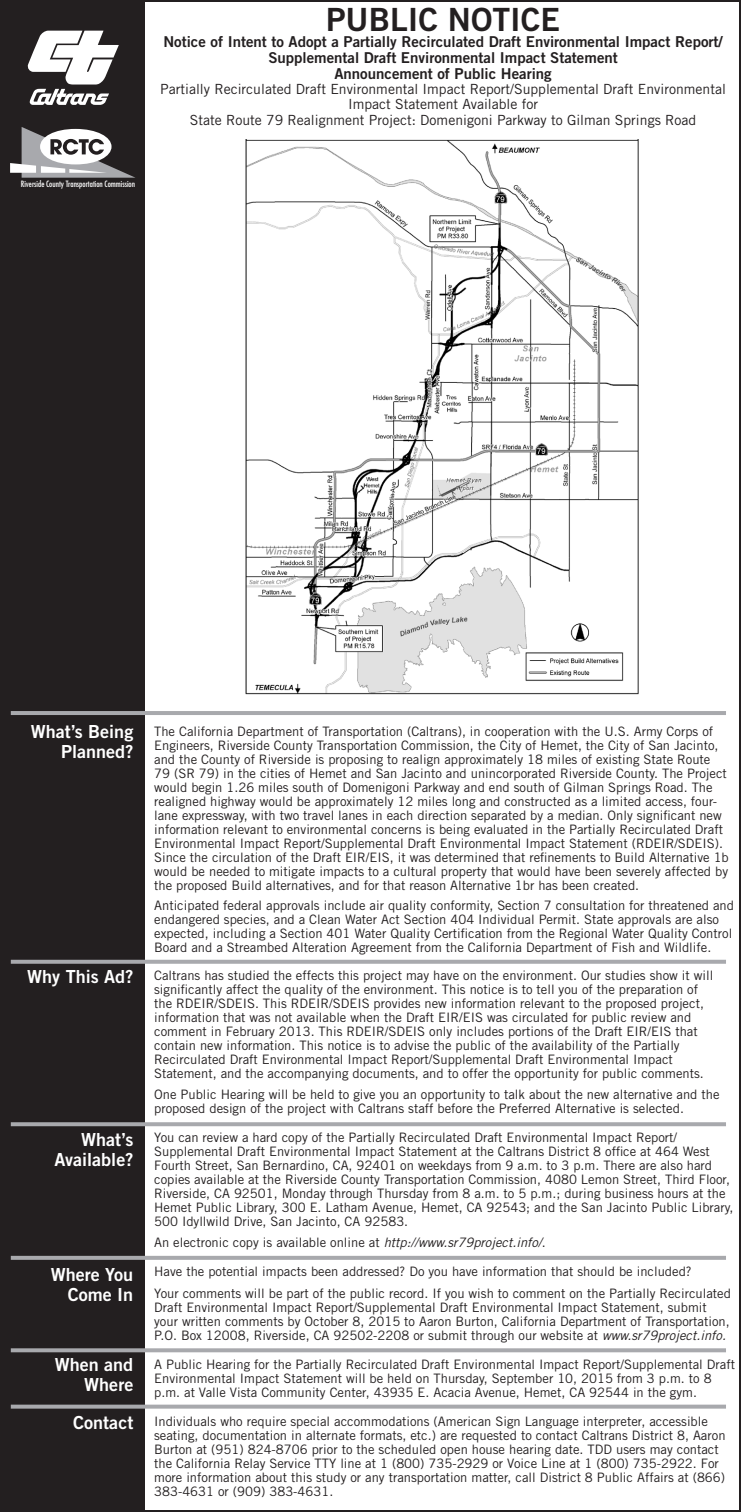
<style>
.page{position:relative;width:741px;height:1512px;background:#fff}
.page>*{position:absolute;margin:0;border:0;box-sizing:border-box;transform-origin:0 0}
.t1{font:32px "Trade Gothic LT Std Bd 2";color:#231f20}
.t2{font:18px/20px "Trade Gothic LT Std Bd 2";color:#fff;text-align:right}
.t3{font:15px/16px "Trade Gothic LT Std Bd 2";color:#231f20;text-align:center}
.t4{font:14px/15.6px "Trade Gothic LT Std";color:#231f20;text-align:center}
.t5{font:13px/14px "Trade Gothic LT Std";color:#231f20}
.t6{font:condensed 8.4px "Futura";color:#fff}
.s1{font-style:italic}
</style>
<div class="page">
<div style="left:0;top:0;width:144px;height:1512px;background:#231f20"></div>
<hr style="left:11px;top:711px;width:714px;height:4px;background:#a8a9ad">
<svg style="left:11px;top:960px;width:714px;height:4px;fill:#a8a9ad"></svg>
<svg style="left:11px;top:1122px;width:714px;height:4px;fill:#a8a9ad"></svg>
<svg style="left:11px;top:1256px;width:714px;height:4px;fill:#a8a9ad"></svg>
<svg style="left:11px;top:1348px;width:714px;height:4px;fill:#a8a9ad"></svg>
<svg style="left:11px;top:1405px;width:714px;height:4px;fill:#a8a9ad"></svg>
<img style="left:245px;top:139px;width:394px;height:556px">
<svg style="left:10px;top:127px;width:125px;height:51px"></svg>
<svg style="left:27px;top:31px;width:92px;height:74px"></svg>
<p class="t6" style="left:21px;top:178px;width:116px">Riverside County Transportation Commission</p>
<p class="t1" style="left:326px;top:0;width:235px">PUBLIC NOTICE</p>
<p class="t3" style="left:163px;top:34px;width:560px">Notice of Intent to Adopt a Partially Recirculated Draft Environmental Impact Report/<br>Supplemental Draft Environmental Impact Statement</p>
<p class="t3" style="left:334px;top:66px;width:219px">Announcement of Public Hearing</p>
<p class="t4" style="left:160px;top:81px;width:567px">Partially Recirculated Draft Environmental Impact Report/Supplemental Draft Environmental<br>Impact Statement Available for<br>State Route 79 Realignment Project: Domenigoni Parkway to Gilman Springs Road</p>
<p class="t2" style="left:31px;top:721px;width:104px">What’s Being<br>Planned?</p>
<p class="t2" style="left:27px;top:967px;width:107px">Why This Ad?</p>
<p class="t2" style="left:55px;top:1130px;width:80px">What’s<br>Available?</p>
<p class="t2" style="left:51px;top:1264px;width:84px">Where You<br>Come In</p>
<p class="t2" style="left:55px;top:1354px;width:80px">When and<br>Where</p>
<p class="t2" style="left:73px;top:1413px;width:61px">Contact</p>
<p class="t5" style="left:154px;top:724px;width:576px">The California Department of Transportation (Caltrans), in cooperation with the U.S. Army Corps of Engineers, Riverside County Transportation Commission, the City of Hemet, the City of San Jacinto, and the County of Riverside is proposing to realign approximately 18 miles of existing State Route 79 (SR 79) in the cities of Hemet and San Jacinto and unincorporated Riverside County. The Project would begin 1.26 miles south of Domenigoni Parkway and end south of Gilman Springs Road. The realigned highway would be approximately 12 miles long and constructed as a limited access, four&shy;lane expressway, with two travel lanes in each direction separated by a median. Only significant new information relevant to environmental concerns is being evaluated in the Partially Recirculated Draft Environmental Impact Report/Supplemental Draft Environmental Impact Statement (RDEIR/SDEIS).<br>Since the circulation of the Draft EIR/EIS, it was determined that refinements to Build Alternative 1b would be needed to mitigate impacts to a cultural property that would have been severely affected by the proposed Build alternatives, and for that reason Alternative 1br has been created.</p>
<p class="t5" style="left:154px;top:898px;width:581px">Anticipated federal approvals include air quality conformity, Section 7 consultation for threatened and endangered species, and a Clean Water Act Section 404 Individual Permit. State approvals are also expected, including a Section 401 Water Quality Certification from the Regional Water Quality Control Board and a Streambed Alteration Agreement from the California Department of Fish and Wildlife.</p>
<p class="t5" style="left:154px;top:968px;width:560px">Caltrans has studied the effects this project may have on the environment. Our studies show it will significantly affect the quality of the environment. This notice is to tell you of the preparation of the RDEIR/SDEIS. This RDEIR/SDEIS provides new information relevant to the proposed project, information that was not available when the Draft EIR/EIS was circulated for public review and comment in February 2013. This RDEIR/SDEIS only includes portions of the Draft EIR/EIS that contain new information. This notice is to advise the public of the availability of the Partially Recirculated Draft Environmental Impact Report/Supplemental Draft Environmental Impact Statement, and the accompanying documents, and to offer the opportunity for public comments.</p>
<p class="t5" style="left:154px;top:1087px;width:566px">One Public Hearing will be held to give you an opportunity to talk about the new alternative and the proposed design of the project with Caltrans staff before the Preferred Alternative is selected.</p>
<p class="t5" style="left:154px;top:1130px;width:580px">You can review a hard copy of the Partially Recirculated Draft Environmental Impact Report/ Supplemental Draft Environmental Impact Statement at the Caltrans District 8 office at 464 West Fourth Street, San Bernardino, CA, 92401 on weekdays from 9 a.m. to 3 p.m. There are also hard copies available at the Riverside County Transportation Commission, 4080 Lemon Street, Third Floor, Riverside, CA 92501, Monday through Thursday from 8 a.m. to 5 p.m.; during business hours at the Hemet Public Library, 300 E. Latham Avenue, Hemet, CA 92543; and the San Jacinto Public Library, 500 Idyllwild Drive, San Jacinto, CA 92583.</p>
<p class="t5" style="left:154px;top:1235px;width:393px">An electronic copy is available online at <span class="s1">http://www.sr79project.info/</span>.</p>
<p class="t5" style="left:154px;top:1265px;width:538px">Have the potential impacts been addressed? Do you have information that should be included?</p>
<p class="t5" style="left:154px;top:1286px;width:578px">Your comments will be part of the public record. If you wish to comment on the Partially Recirculated Draft Environmental Impact Report/Supplemental Draft Environmental Impact Statement, submit your written comments by October 8, 2015 to Aaron Burton, California Department of Transportation, P.O. Box 12008, Riverside, CA 92502-2208 or submit through our website at <span class="s1">www.sr79project.info.</span></p>
<p class="t5" style="left:154px;top:1357px;width:582px">A Public Hearing for the Partially Recirculated Draft Environmental Impact Report/Supplemental Draft<br>Environmental Impact Statement will be held on Thursday, September 10, 2015 from 3 p.m. to 8 p.m. at Valle Vista Community Center, 43935 E. Acacia Avenue, Hemet, CA 92544 in the gym.</p>
<p class="t5" style="left:154px;top:1414px;width:572px">Individuals who require special accommodations (American Sign Language interpreter, accessible seating, documentation in alternate formats, etc.) are requested to contact Caltrans District 8, Aaron Burton at (951) 824-8706 prior to the scheduled open house hearing date. TDD users may contact the California Relay Service TTY line at 1 (800) 735-2929 or Voice Line at 1 (800) 735-2922. For more information about this study or any transportation matter, call District 8 Public Affairs at (866)<br>383-4631 or (909) 383-4631.</p>
</div>
